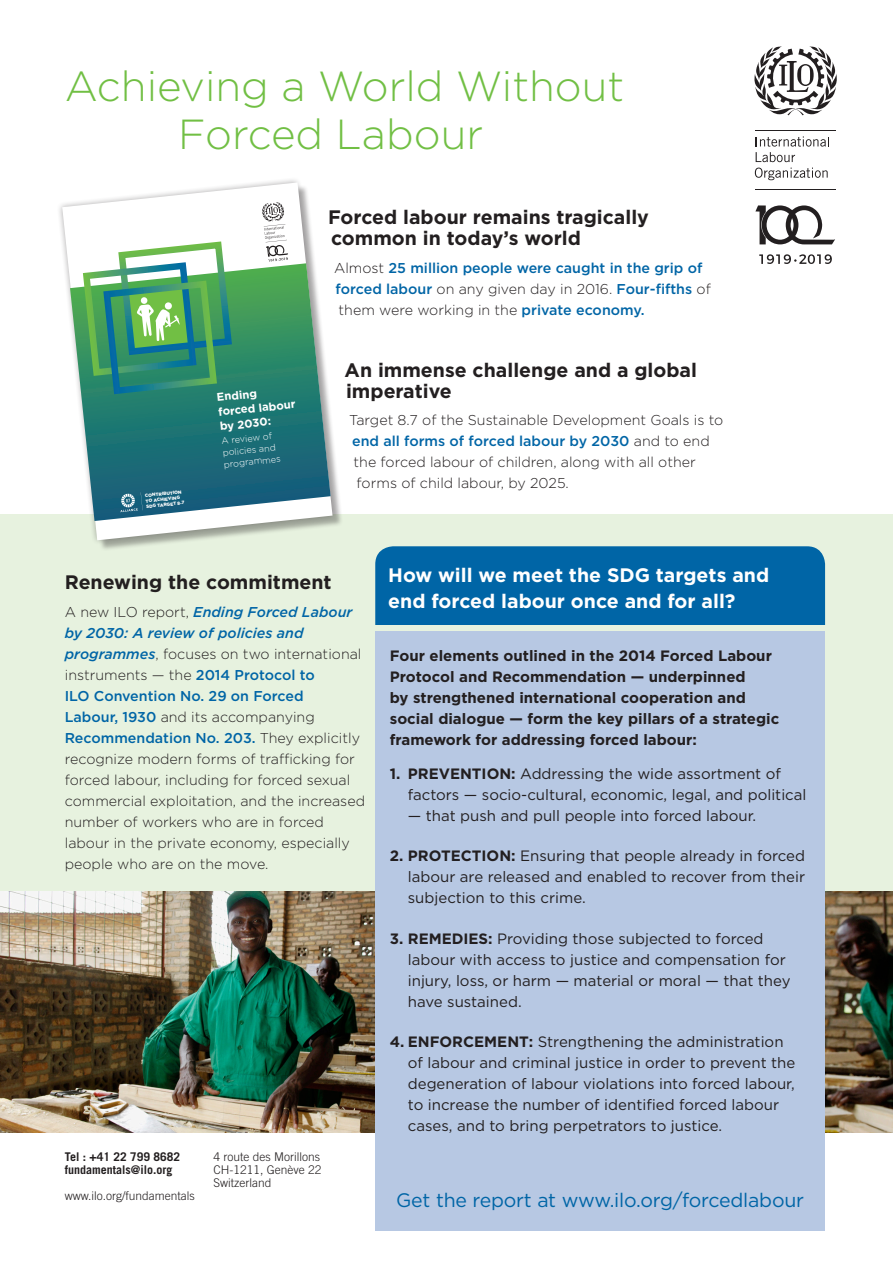
<style>
.page{position:relative;width:893px;height:1263px;background:#fff}
.page>*{position:absolute;margin:0;border:0;box-sizing:border-box;transform-origin:0 0}
.Head_1{font:300 42px/48px "Gotham";color:#71bf44}
.Gray_large_subhead{font:700 19.5px/21px "Gotham";color:#231f20}
.Gray_large_subhead-2{font:700 19.5px/25.5px "Gotham";color:#fff}
.Body{font:19.5px "Gotham";letter-spacing:-.01em;color:#0065a6}
.t1{font:15px/21px "Gotham";color:#231f20}
.Body-2{font:700 15px/21px "Gotham";color:#231f20}
.Body-3{font:300 14.25px/21px "Gotham";color:#231f20}
.Body-4{font:500 14.25px/21px "Gotham";color:#0065a6}
.t2{font:300 12px "Trade Gothic";color:#231f20}
.t3{font:700 12px "Trade Gothic";color:#231f20}
.t4{font:700 11.25px/14.7px "Gotham";color:#fff}
.t5{font:300 9.15px/11.7px "Gotham";color:#fff}
.t6{font:900 4.5px/5.4px "Gotham";color:#fff}
.s1{font-weight:300;color:#231f20}
.s2{font-weight:500;font-style:italic;color:#0065a6}
.s3{font-weight:500;color:#0065a6}
.s4{font-weight:700}
</style>
<div class="page">
<div style="left:0;top:514px;width:893px;height:390px;background:#e7f2df"></div>
<img style="left:0;top:892px;width:375px;height:240px">
<img style="left:825px;top:892px;width:68px;height:240px">
<div style="left:375px;top:631px;width:450px;height:548px;background:#b7c8e3"></div>
<div style="left:375px;top:546px;width:450px;height:79px;background:#0065a6"></div>
<div style="left:375px;top:1171px;width:450px;height:59px;background:#b7c8e3"></div>
<div style="left:65px;top:185px;width:279px;height:366px;background:#231f20;opacity:.35"></div>
<svg style="left:59px;top:179px;width:280px;height:368px"></svg>
<svg style="left:62px;top:182px;width:271px;height:358px"></svg>
<hr style="left:755px;top:130px;width:81px;height:1px;background:#231f20">
<svg style="left:756px;top:136px;width:73px;height:26px"></svg>
<svg style="left:755px;top:168px;width:73px;height:12px"></svg>
<svg style="left:754px;top:46px;width:83px;height:69px"></svg>
<svg style="left:755px;top:205px;width:80px;height:39px"></svg>
<svg style="left:759px;top:254px;width:73px;height:10px"></svg>
<hr style="left:755px;top:189px;width:81px;height:1px;background:#231f20">
<svg style="left:70px;top:263px;width:261px;height:258px;background:#4c8f89"></svg>
<svg style="left:120px;top:492px;width:23px;height:20px"></svg>
<svg style="left:262px;top:202px;width:26px;height:60px"></svg>
<svg style="left:79px;top:238px;width:156px;height:160px"></svg>
<p class="Head_1" style="left:178px;top:61px;width:448px;text-indent:-113px">Achieving a World Without<br>Forced Labour</p>
<p class="t6" style="left:145px;top:493px;width:38px;rotate:-6deg">CONTRIBUTION</p>
<p class="t6" style="left:145px;top:498px;width:40px;rotate:-6deg">TO ACHIEVING<br>SDG TARGET 8.7</p>
<p class="t4" style="left:216px;top:390px;width:79px;rotate:-6deg">Ending forced labour by 2030:</p>
<p class="t5" style="left:221px;top:435px;width:59px;rotate:-6deg">A review of policies and programmes</p>
<p class="Gray_large_subhead" style="left:328px;top:207px;width:322px">Forced labour remains tragically common in today’s world</p>
<p class="Body-4" style="left:334px;top:257px;width:378px"><span class="s1">Almost</span> 25 million people were caught in the grip of forced labour <span class="s1">on any given day in 2016.</span> Four-fifths <span class="s1">of them were working in the</span> private economy.</p>
<p class="Gray_large_subhead" style="left:345px;top:359px;width:354px">An immense challenge and a global imperative</p>
<p class="Body-3" style="left:349px;top:409px;width:376px">Target 8.7 of the Sustainable Development Goals is to</p>
<p class="Body-4" style="left:352px;top:431px;width:359px">end all forms of forced labour by 2030 <span class="s1">and to end</span></p>
<p class="Body-3" style="left:354px;top:451px;width:344px">the forced labour of children, along with all other</p>
<p class="Body-3" style="left:357px;top:472px;width:214px">forms of child labour, by 2025.</p>
<p class="Gray_large_subhead" style="left:65px;top:572px;width:268px">Renewing the commitment</p>
<p class="Body-3" style="left:65px;top:601px;width:302px">A new ILO report, <span class="s2">Ending Forced Labour by 2030: A review of policies and programmes</span>, focuses on two international instruments — the <span class="s3">2014 Protocol to<br>ILO Convention No. 29 on Forced<br>Labour, 1930</span> and its accompanying <span class="s3">Recommendation No. 203.</span> They explicitly recognize modern forms of trafficking for forced labour, including for forced sexual commercial exploitation, and the increased number of workers who are in forced labour in the private economy, especially people who are on the move.</p>
<p class="t3" style="left:65px;top:1149px;width:117px">Tel : +41 22 799 8682</p>
<p class="t3" style="left:65px;top:1162px;width:109px">fundamentals@ilo.org</p>
<p class="t2" style="left:65px;top:1189px;width:132px">www.ilo.org/fundamentals</p>
<p class="t2" style="left:213px;top:1149px;width:108px">4 route des Morillons</p>
<p class="t2" style="left:213px;top:1163px;width:110px">CH-1211, Genève 22</p>
<p class="t2" style="left:213px;top:1176px;width:60px">Switzerland</p>
<p class="Gray_large_subhead-2" style="left:388px;top:563px;width:382px">How will we meet the SDG targets and end forced labour once and for all?</p>
<p class="Body-2" style="left:390px;top:645px;width:391px">Four elements outlined in the 2014 Forced Labour Protocol and Recommendation — underpinned<br>by strengthened international cooperation and social dialogue — form the key pillars of a strategic framework for addressing forced labour:</p>
<p class="t1" style="left:408px;top:763px;width:400px;text-indent:-18px"><span class="s4">1. PREVENTION:</span> Addressing the wide assortment of factors — socio-cultural, economic, legal, and political</p>
<p class="t1" style="left:408px;top:805px;width:350px">— that push and pull people into forced labour.</p>
<p class="t1" style="left:408px;top:845px;width:399px;text-align:justify;text-indent:-18px"><span class="s4">2. PROTECTION:</span> Ensuring that people already in forced labour are released and enabled to recover from their subjection to this crime.</p>
<p class="t1" style="left:408px;top:928px;width:384px;text-indent:-18px"><span class="s4">3. REMEDIES:</span> Providing those subjected to forced labour with access to justice and compensation for injury, loss, or harm — material or moral — that they have sustained.</p>
<p class="t1" style="left:408px;top:1031px;width:389px;text-indent:-18px"><span class="s4">4. ENFORCEMENT:</span> Strengthening the administration of labour and criminal justice in order to prevent the degeneration of labour violations into forced labour, to increase the number of identified forced labour cases, and to bring perpetrators to justice.</p>
<p class="Body" style="left:396px;top:1187px;width:409px">Get the report at www.ilo.org/forcedlabour</p>
</div>
